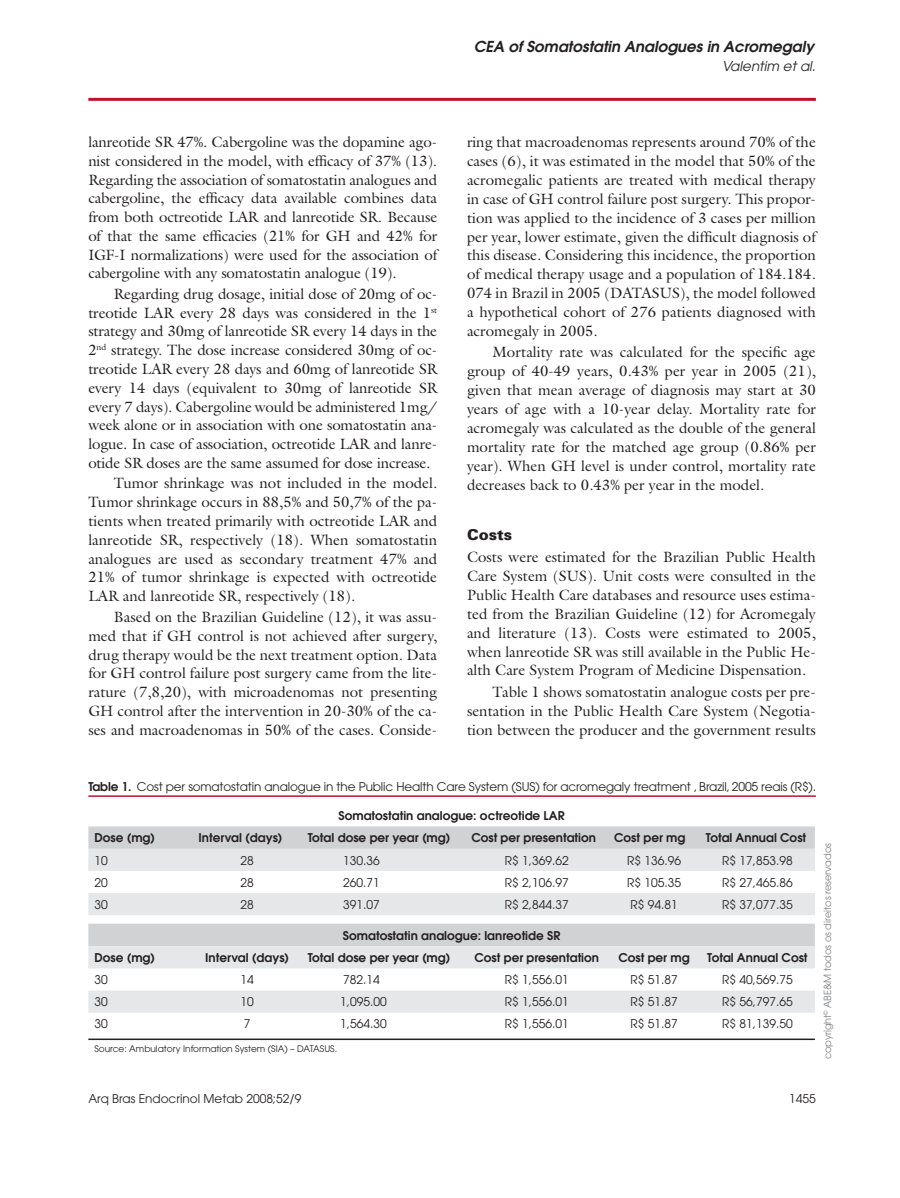
<style>
.page{position:relative;width:900px;height:1198px;background:#fff}
.page>*{position:absolute;margin:0;border:0;box-sizing:border-box;transform-origin:0 0}
.t1{font:15px/18.8px "Galliard";color:#231f20;text-align:justify}
.t2{font:italic 600 15px "Avant Garde";color:#231f20}
.t3{font:900 15px "Univers";color:#231f20}
.t4{font:italic 13.5px "Avant Garde";color:#231f20}
.t5{font:12px "Avant Garde";color:#231f20}
.t6{font:600 12px "Avant Garde";color:#231f20}
.t7{font:9.9px "Avant Garde";letter-spacing:-.01em;color:#808285}
.t8{font:9px "Avant Garde";color:#231f20}
.s1{font-weight:600}
</style>
<div class="page">
<hr style="left:88px;top:98px;width:727px;height:3px;background:#c3102f">
<hr style="left:88px;top:795px;width:727px;height:1px;background:#c3102f">
<div style="left:88px;top:826px;width:726px;height:22px;background:#d1d2d4"></div>
<svg style="left:88px;top:848px;width:726px;height:164px;fill:#e6e7e9"></svg>
<hr style="left:88px;top:1038px;width:726px;height:1px;background:#231f20">
<p class="t1" style="left:88px;top:134px;width:350px">lanreotide SR 47%. Cabergoline was the dopamine ago&shy;nist considered in the model, with efficacy of 37% (13).<br>Regarding the association of somatostatin analogues and cabergoline, the efficacy data available combines data from both octreotide LAR and lanreotide SR. Because of that the same efficacies (21% for GH and 42% for IGF-I normalizations) were used for the association of cabergoline with any somatostatin analogue (19).</p>
<p class="t1" style="left:88px;top:286px;width:350px;text-indent:26px">Regarding drug dosage, initial dose of 20mg of oc&shy;treotide LAR every 28 days was considered in the 1<sup>st </sup>strategy and 30mg of lanreotide SR every 14 days in the 2<sup>nd</sup> strategy. The dose increase considered 30mg of oc&shy;treotide LAR every 28 days and 60mg of lanreotide SR every 14 days (equivalent to 30mg of lanreotide SR every 7 days). Cabergoline would be administered 1mg/ week alone or in association with one somatostatin ana&shy;logue. In case of association, octreotide LAR and lanre&shy;otide SR doses are the same assumed for dose increase.</p>
<p class="t1" style="left:88px;top:475px;width:350px;text-indent:26px">Tumor shrinkage was not included in the model.<br>Tumor shrinkage occurs in 88,5% and 50,7% of the pa&shy;tients when treated primarily with octreotide LAR and lanreotide SR, respectively (18). When somatostatin analogues are used as secondary treatment 47% and 21% of tumor shrinkage is expected with octreotide LAR and lanreotide SR, respectively (18).</p>
<p class="t1" style="left:88px;top:609px;width:350px;text-indent:26px">Based on the Brazilian Guideline (12), it was assu&shy;med that if GH control is not achieved after surgery, drug therapy would be the next treatment option. Data for GH control failure post surgery came from the lite&shy;rature (7,8,20), with microadenomas not presenting GH control after the intervention in 20-30% of the ca&shy;ses and macroadenomas in 50% of the cases. Conside-</p>
<p class="t2" style="left:473px;top:41px;width:342px">CEA of Somatostatin Analogues in Acromegaly</p>
<p class="t4" style="left:722px;top:60px;width:95px">Valentim et al.</p>
<p class="t1" style="left:467px;top:134px;width:350px">ring that macroadenomas represents around 70% of the cases (6), it was estimated in the model that 50% of the acromegalic patients are treated with medical therapy in case of GH control failure post surgery. This propor&shy;tion was applied to the incidence of 3 cases per million per year, lower estimate, given the difficult diagnosis of this disease. Considering this incidence, the proportion of medical therapy usage and a population of 184.184.<br>074 in Brazil in 2005 (DATASUS), the model followed a hypothetical cohort of 276 patients diagnosed with acromegaly in 2005.</p>
<p class="t1" style="left:467px;top:344px;width:350px;text-indent:26px">Mortality rate was calculated for the specific age group of 40-49 years, 0.43% per year in 2005 (21), given that mean average of diagnosis may start at 30 years of age with a 10-year delay. Mortality rate for acromegaly was calculated as the double of the general mortality rate for the matched age group (0.86% per year). When GH level is under control, mortality rate decreases back to 0.43% per year in the model.</p>
<p class="t3" style="left:467px;top:528px;width:47px">Costs</p>
<p class="t1" style="left:467px;top:549px;width:350px">Costs were estimated for the Brazilian Public Health Care System (SUS). Unit costs were consulted in the Public Health Care databases and resource uses estima&shy;ted from the Brazilian Guideline (12) for Acromegaly and literature (13). Costs were estimated to 2005, when lanreotide SR was still available in the Public He&shy;alth Care System Program of Medicine Dispensation.</p>
<p class="t1" style="left:467px;top:683px;width:350px;text-indent:26px">Table 1 shows somatostatin analogue costs per pre&shy;sentation in the Public Health Care System (Negotia&shy;tion between the producer and the government results</p>
<p class="t5" style="left:88px;top:782px;width:729px"><span class="s1">Table 1.</span> Cost per somatostatin analogue in the Public Health Care System (SUS) for acromegaly treatment , Brazil, 2005 reais (R$).</p>
<p class="t6" style="left:338px;top:811px;width:228px">Somatostatin analogue: octreotide LAR</p>
<p class="t6" style="left:94px;top:833px;width:62px">Dose (mg)</p>
<p class="t6" style="left:198px;top:833px;width:85px">Interval (days)</p>
<p class="t6" style="left:308px;top:833px;width:144px">Total dose per year (mg)</p>
<p class="t6" style="left:471px;top:833px;width:126px">Cost per presentation</p>
<p class="t6" style="left:614px;top:833px;width:73px">Cost per mg</p>
<p class="t6" style="left:706px;top:833px;width:102px">Total Annual Cost</p>
<p class="t5" style="left:94px;top:855px;width:15px">10</p>
<p class="t5" style="left:240px;top:855px;width:15px">28</p>
<p class="t5" style="left:343px;top:855px;width:38px">130.36</p>
<p class="t5" style="left:505px;top:855px;width:65px">R$ 1,369.62</p>
<p class="t5" style="left:627px;top:855px;width:55px">R$ 136.96</p>
<p class="t5" style="left:722px;top:855px;width:72px">R$ 17,853.98</p>
<p class="t5" style="left:94px;top:877px;width:15px">20</p>
<p class="t5" style="left:240px;top:877px;width:15px">28</p>
<p class="t5" style="left:343px;top:877px;width:38px">260.71</p>
<p class="t5" style="left:505px;top:877px;width:65px">R$ 2,106.97</p>
<p class="t5" style="left:627px;top:877px;width:55px">R$ 105.35</p>
<p class="t5" style="left:722px;top:877px;width:72px">R$ 27,465.86</p>
<p class="t5" style="left:94px;top:899px;width:15px">30</p>
<p class="t5" style="left:240px;top:899px;width:15px">28</p>
<p class="t5" style="left:343px;top:899px;width:38px">391.07</p>
<p class="t5" style="left:505px;top:899px;width:65px">R$ 2,844.37</p>
<p class="t5" style="left:630px;top:899px;width:49px">R$ 94.81</p>
<p class="t5" style="left:722px;top:899px;width:72px">R$ 37,077.35</p>
<p class="t6" style="left:343px;top:930px;width:219px">Somatostatin analogue: lanreotide SR</p>
<p class="t6" style="left:94px;top:952px;width:62px">Dose (mg)</p>
<p class="t6" style="left:205px;top:952px;width:85px">Interval (days)</p>
<p class="t6" style="left:308px;top:952px;width:144px">Total dose per year (mg)</p>
<p class="t6" style="left:474px;top:952px;width:126px">Cost per presentation</p>
<p class="t6" style="left:618px;top:952px;width:73px">Cost per mg</p>
<p class="t6" style="left:707px;top:952px;width:102px">Total Annual Cost</p>
<p class="t5" style="left:94px;top:975px;width:15px">30</p>
<p class="t5" style="left:240px;top:975px;width:15px">14</p>
<p class="t5" style="left:343px;top:975px;width:38px">782.14</p>
<p class="t5" style="left:505px;top:975px;width:65px">R$ 1,556.01</p>
<p class="t5" style="left:630px;top:975px;width:49px">R$ 51.87</p>
<p class="t5" style="left:722px;top:975px;width:72px">R$ 40,569.75</p>
<p class="t5" style="left:94px;top:997px;width:15px">30</p>
<p class="t5" style="left:240px;top:997px;width:15px">10</p>
<p class="t5" style="left:340px;top:997px;width:48px">1,095.00</p>
<p class="t5" style="left:505px;top:997px;width:65px">R$ 1,556.01</p>
<p class="t5" style="left:630px;top:997px;width:49px">R$ 51.87</p>
<p class="t5" style="left:722px;top:997px;width:72px">R$ 56,797.65</p>
<p class="t5" style="left:94px;top:1019px;width:15px">30</p>
<p class="t5" style="left:244px;top:1019px;width:8px">7</p>
<p class="t5" style="left:340px;top:1019px;width:48px">1,564.30</p>
<p class="t5" style="left:505px;top:1019px;width:65px">R$ 1,556.01</p>
<p class="t5" style="left:630px;top:1019px;width:49px">R$ 51.87</p>
<p class="t5" style="left:722px;top:1019px;width:72px">R$ 81,139.50</p>
<p class="t8" style="left:94px;top:1045px;width:244px">Source: Ambulatory Information System (SIA) – DATASUS.</p>
<p class="t7" style="left:823px;top:1058px;width:217px;rotate:-90deg">copyright<sup>©</sup> ABE&amp;M todos os direitos reservados</p>
<p class="t5" style="left:88px;top:1094px;width:215px">Arq Bras Endocrinol Metab 2008;52/9</p>
<p class="t5" style="left:789px;top:1094px;width:28px">1455</p>
</div>
